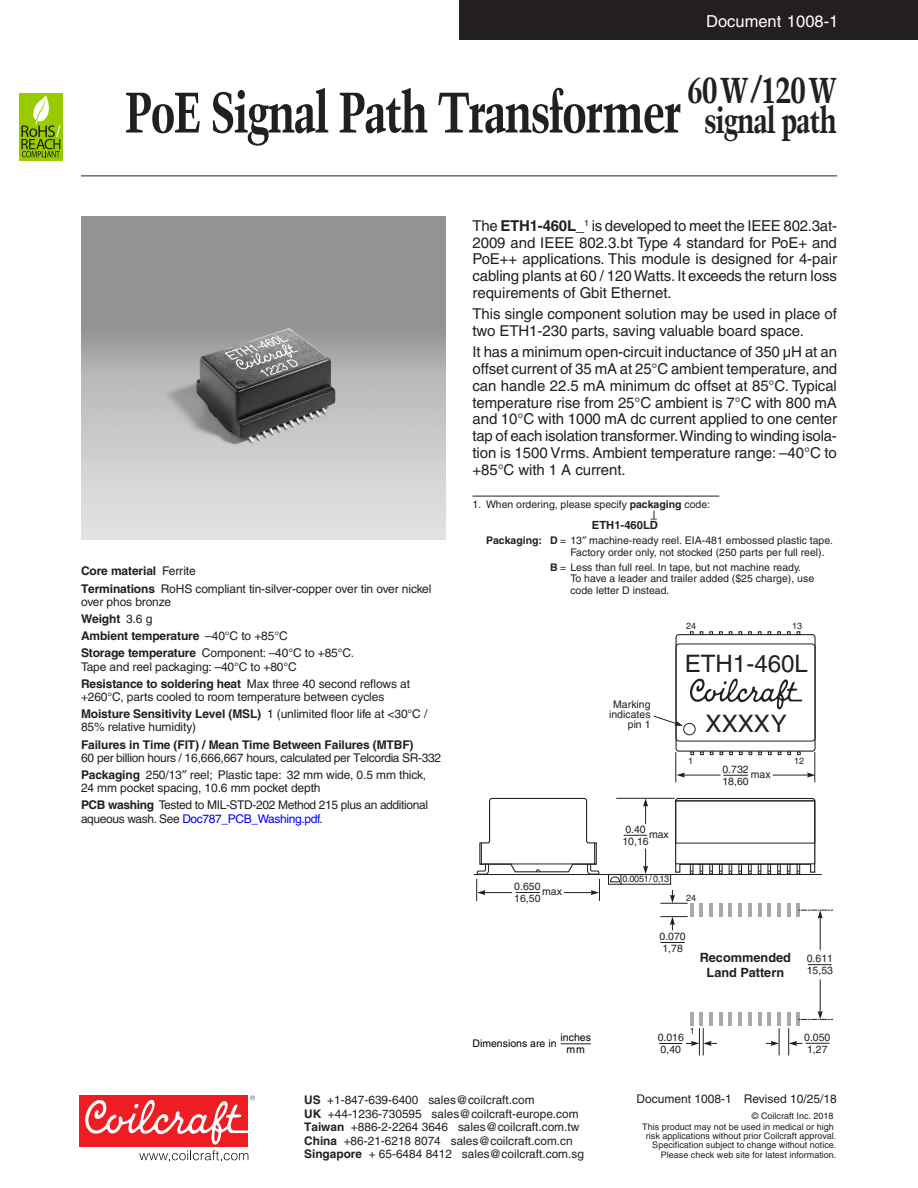
<style>
.page{position:relative;width:918px;height:1188px;background:#fff}
.page>*{position:absolute;margin:0;border:0;box-sizing:border-box;transform-origin:0 0}
.t1{font:700 condensed 57px "Trump Mediaeval";letter-spacing:-.035em;color:#231f20}
.t2{font:700 condensed 36px/30px "Trump Mediaeval";letter-spacing:-.035em;color:#231f20;text-align:center}
.t3{font:24.15px "Helvetica";color:#231f20}
.t4{font:16.5px "Helvetica";color:#fff}
.t5{font:15px/16.8px "Helvetica";letter-spacing:-.005em;color:#231f20;text-align:justify}
.t6{font:700 12.75px/15.1px "Helvetica";color:#231f20;text-align:center}
.t7{font:12px/17.1px "Helvetica";letter-spacing:-.01em;color:#231f20}
.t8{font:12px/17.1px "Helvetica";letter-spacing:-.03em;color:#231f20}
.t9{font:700 12px "Helvetica";letter-spacing:-.01em;color:#231f20}
.t10{font:12px "Helvetica";letter-spacing:-.03em;color:#00f}
.t11{font:11.85px "Helvetica";color:#231f20}
.t12{font:700 11.85px/13.6px "Helvetica";color:#231f20}
.t13{font:700 11.25px "Helvetica";color:#231f20}
.t14{font:10.5px/12.1px "Helvetica";color:#231f20}
.t15{font:10.5px/12px "Helvetica";color:#000;text-align:center}
.t16{font:9.15px "Helvetica";letter-spacing:-.035em;color:#231f20}
.t17{font:9px/9.3px "Helvetica";color:#231f20;text-align:right}
.s1{font-weight:700}
.s2{color:#231f20}
.s3{font-family:"Part Number Code"}
</style>
<div class="page">
<div style="left:459px;top:0;width:459px;height:40px;background:#231f20"></div>
<hr style="left:81px;top:176px;width:756px;height:1px;background:#231f20">
<div style="left:80px;top:1096px;width:168px;height:51px;background:#ee1d23"></div>
<svg style="left:85px;top:1096px;width:170px;height:64px"></svg>
<div style="left:19px;top:93px;width:44px;height:67px;background:#9c0"></div>
<svg style="left:21px;top:95px;width:39px;height:62px"></svg>
<hr style="left:472px;top:496px;width:247px;height:1px;background:#231f20">
<hr style="left:690px;top:903px;width:4px;height:14px;background:#a8a9ad">
<hr style="left:700px;top:903px;width:3px;height:14px;background:#a8a9ad">
<hr style="left:709px;top:903px;width:4px;height:14px;background:#a8a9ad">
<hr style="left:719px;top:903px;width:4px;height:14px;background:#a8a9ad">
<hr style="left:729px;top:903px;width:3px;height:14px;background:#a8a9ad">
<hr style="left:738px;top:903px;width:4px;height:14px;background:#a8a9ad">
<hr style="left:748px;top:903px;width:4px;height:14px;background:#a8a9ad">
<hr style="left:758px;top:903px;width:3px;height:14px;background:#a8a9ad">
<hr style="left:767px;top:903px;width:4px;height:14px;background:#a8a9ad">
<hr style="left:777px;top:903px;width:4px;height:14px;background:#a8a9ad">
<hr style="left:787px;top:903px;width:4px;height:14px;background:#a8a9ad">
<hr style="left:797px;top:903px;width:3px;height:14px;background:#a8a9ad">
<hr style="left:690px;top:1012px;width:4px;height:14px;background:#a8a9ad">
<hr style="left:700px;top:1012px;width:3px;height:14px;background:#a8a9ad">
<hr style="left:709px;top:1012px;width:4px;height:14px;background:#a8a9ad">
<hr style="left:719px;top:1012px;width:4px;height:14px;background:#a8a9ad">
<hr style="left:729px;top:1012px;width:3px;height:14px;background:#a8a9ad">
<hr style="left:738px;top:1012px;width:4px;height:14px;background:#a8a9ad">
<hr style="left:748px;top:1012px;width:4px;height:14px;background:#a8a9ad">
<hr style="left:758px;top:1012px;width:3px;height:14px;background:#a8a9ad">
<hr style="left:767px;top:1012px;width:4px;height:14px;background:#a8a9ad">
<hr style="left:777px;top:1012px;width:4px;height:14px;background:#a8a9ad">
<hr style="left:787px;top:1012px;width:4px;height:14px;background:#a8a9ad">
<hr style="left:797px;top:1012px;width:3px;height:14px;background:#a8a9ad">
<svg style="left:723px;top:775px;width:25px;height:1px"></svg>
<hr style="left:474px;top:874px;width:348px;height:1px;background:#231f20">
<hr style="left:682px;top:775px;width:38px;height:1px;background:#231f20">
<svg style="left:676px;top:772px;width:9px;height:6px"></svg>
<hr style="left:773px;top:775px;width:37px;height:1px;background:#231f20">
<svg style="left:807px;top:772px;width:7px;height:6px"></svg>
<hr style="left:814px;top:752px;width:1px;height:30px;background:#231f20">
<hr style="left:675px;top:752px;width:1px;height:30px;background:#231f20">
<svg style="left:660px;top:942px;width:25px;height:1px"></svg>
<svg style="left:808px;top:964px;width:24px;height:1px"></svg>
<svg style="left:660px;top:916px;width:28px;height:14px"></svg>
<hr style="left:820px;top:915px;width:1px;height:35px;background:#231f20">
<hr style="left:820px;top:979px;width:1px;height:35px;background:#231f20">
<svg style="left:788px;top:1028px;width:42px;height:27px"></svg>
<svg style="left:608px;top:797px;width:208px;height:107px"></svg>
<svg style="left:659px;top:1028px;width:58px;height:27px"></svg>
<svg style="left:766px;top:1028px;width:14px;height:27px"></svg>
<svg style="left:798px;top:910px;width:35px;height:9px"></svg>
<svg style="left:798px;top:1011px;width:35px;height:9px"></svg>
<svg style="left:653px;top:631px;width:163px;height:124px"></svg>
<div style="left:675px;top:801px;width:140px;height:63px;background:#fff"></div>
<svg style="left:476px;top:797px;width:124px;height:104px"></svg>
<hr style="left:561px;top:1043px;width:30px;height:1px;background:#231f20">
<img style="left:81px;top:216px;width:365px;height:324px">
<p class="t4" style="left:706px;top:11px;width:134px">Document 1008-1</p>
<h2 class="t2" style="left:687px;top:74px;width:151px">60W/120W signal path</h2>
<h1 class="t1" style="left:124px;top:77px;width:558px">PoE Signal Path Transformer</h1>
<p class="t7" style="left:81px;top:563px;width:352px"><span class="s1">Core material</span> Ferrite<br><span class="s1">Terminations</span> RoHS compliant tin-silver-copper over tin over nickel</p>
<p class="t7" style="left:81px;top:593px;width:275px">over phos bronze<br><span class="s1">Weight</span> 3.6 g<br><span class="s1">Ambient temperature</span> –40°C to +85°C<br><span class="s1">Storage temperature</span> Component: –40°C to +85°C.</p>
<p class="t7" style="left:81px;top:658px;width:331px">Tape and reel packaging: –40°C to +80°C<br><span class="s1">Resistance to soldering heat</span> Max three 40 second reflows at</p>
<p class="t7" style="left:81px;top:688px;width:348px">+260°C, parts cooled to room temperature between cycles<br><span class="s1">Moisture Sensitivity Level (MSL)</span> 1 (unlimited floor life at &lt;30°C /</p>
<p class="t7" style="left:81px;top:719px;width:117px">85% relative humidity)</p>
<p class="t9" style="left:81px;top:737px;width:334px">Failures in Time (FIT) / Mean Time Between Failures (MTBF)</p>
<p class="t8" style="left:81px;top:749px;width:362px">60 per billion hours / 16,666,667 hours, calculated per Telcordia SR-332<br><span class="s1">Packaging</span> 250/13 reel; Plastic tape: 32 mm wide, 0.5 mm thick,</p>
<p class="t8" style="left:81px;top:780px;width:349px">24 mm pocket spacing, 10.6 mm pocket depth<br><span class="s1">PCB washing</span> Tested to MIL-STD-202 Method 215 plus an additional</p>
<p class="t10" style="left:81px;top:812px;width:243px"><span class="s2">aqueous wash. See</span> Doc787_PCB_Washing.pdf<span class="s2">.</span></p>
<p class="t5" style="left:472px;top:217px;width:366px">The <span class="s1">ETH1-460L_</span><sup>1</sup> is developed to meet the IEEE 802.3at-2009 and IEEE 802.3.bt Type 4 standard for PoE+ and PoE++ applications. This module is designed for 4-pair cabling plants at 60 / 120 Watts. It exceeds the return loss requirements of Gbit Ethernet.</p>
<p class="t5" style="left:472px;top:306px;width:366px">This single component solution may be used in place of two ETH1-230 parts, saving valuable board space.</p>
<p class="t5" style="left:472px;top:343px;width:366px">It has a minimum open-circuit inductance of 350 µH at an offset current of 35 mA at 25°C ambient temperature, and can handle 22.5 mA minimum dc offset at 85°C. Typical temperature rise from 25°C ambient is 7°C with 800 mA and 10°C with 1000 mA dc current applied to one center tap of each isolation transformer. Winding to winding isola&shy;tion is 1500 Vrms. Ambient temperature range: –40°C to +85°C with 1 A current.</p>
<p class="t14" style="left:472px;top:499px;width:239px">1. When ordering, please specify <span class="s1">packaging</span> code:</p>
<p class="t13" style="left:592px;top:518px;width:68px">ETH1-460L<span class="s3">D</span></p>
<p class="t14" style="left:570px;top:535px;width:264px;line-height:11.7px;text-indent:-84px"><span class="s1">Packaging: D</span> = 13 machine-ready reel. EIA-481 embossed plastic tape.<br>Factory order only, not stocked (250 parts per full reel).</p>
<p class="t14" style="left:570px;top:561px;width:245px;line-height:11.7px;text-indent:-20px"><span class="s1">B</span> = Less than full reel. In tape, but not machine ready.<br>To have a leader and trailer added ($25 charge), use code letter D instead.</p>
<p class="t17" style="left:686px;top:621px;width:12px">24</p>
<p class="t17" style="left:792px;top:621px;width:12px">13</p>
<p class="t14" style="left:514px;top:881px;width:28px">0.650<br>16,50</p>
<p class="t14" style="left:542px;top:886px;width:21px">max</p>
<p class="t14" style="left:609px;top:700px;width:43px;line-height:10.1px;text-align:right">Marking indicates pin 1</p>
<p class="t14" style="left:622px;top:823px;width:28px">0.40<br>10,16</p>
<p class="t14" style="left:649px;top:828px;width:21px">max</p>
<p class="t16" style="left:623px;top:874px;width:48px">0.0051/ 0,13</p>
<h3 class="t3" style="left:685px;top:650px;width:125px">ETH1-460L</h3>
<h3 class="t3" style="left:706px;top:710px;width:83px">XXXXY</h3>
<p class="t17" style="left:688px;top:756px;width:7px">1</p>
<p class="t17" style="left:794px;top:756px;width:12px">12</p>
<p class="t14" style="left:722px;top:763px;width:28px">0.732<br>18,60</p>
<p class="t14" style="left:751px;top:768px;width:21px">max</p>
<p class="t17" style="left:686px;top:893px;width:12px">24</p>
<p class="t14" style="left:660px;top:930px;width:28px">0.070<br>1,78</p>
<p class="t6" style="left:700px;top:950px;width:93px">Recommended<br>Land Pattern</p>
<p class="t14" style="left:807px;top:952px;width:28px">0.611<br>15,53</p>
<p class="t15" style="left:472px;top:1037px;width:86px">Dimensions are in</p>
<p class="t15" style="left:561px;top:1031px;width:32px">inches mm</p>
<p class="t17" style="left:690px;top:1026px;width:7px">1</p>
<p class="t14" style="left:658px;top:1031px;width:28px">0.016<br>0,40</p>
<p class="t14" style="left:804px;top:1031px;width:28px">0.050<br>1,27</p>
<p class="t11" style="left:327px;top:1095px;width:209px">+1-847-639-6400 sales@coilcraft.com</p>
<p class="t11" style="left:328px;top:1109px;width:252px">+44-1236-730595 sales@coilcraft-europe.com</p>
<p class="t11" style="left:351px;top:1123px;width:230px">+886-2-2264 3646 sales@coilcraft.com.tw</p>
<p class="t11" style="left:344px;top:1136px;width:231px">+86-21-6218 8074 sales@coilcraft.com.cn</p>
<p class="t11" style="left:369px;top:1150px;width:217px">+ 65-6484 8412 sales@coilcraft.com.sg</p>
<p class="t12" style="left:304px;top:1094px;width:59px">US<br>UK<br>Taiwan<br>China<br>Singapore</p>
<p class="t7" style="left:637px;top:1090px;width:202px">Document 1008-1 Revised 10/25/18</p>
<p class="t17" style="left:642px;top:1111px;width:193px;line-height:10.8px">© Coilcraft Inc. 2018<br>This product may not be used in medical or high</p>
<p class="t17" style="left:646px;top:1132px;width:192px">risk applications without prior Coilcraft approval.<br>Specification subject to change without notice.<br>Please check web site for latest information.</p>
</div>
